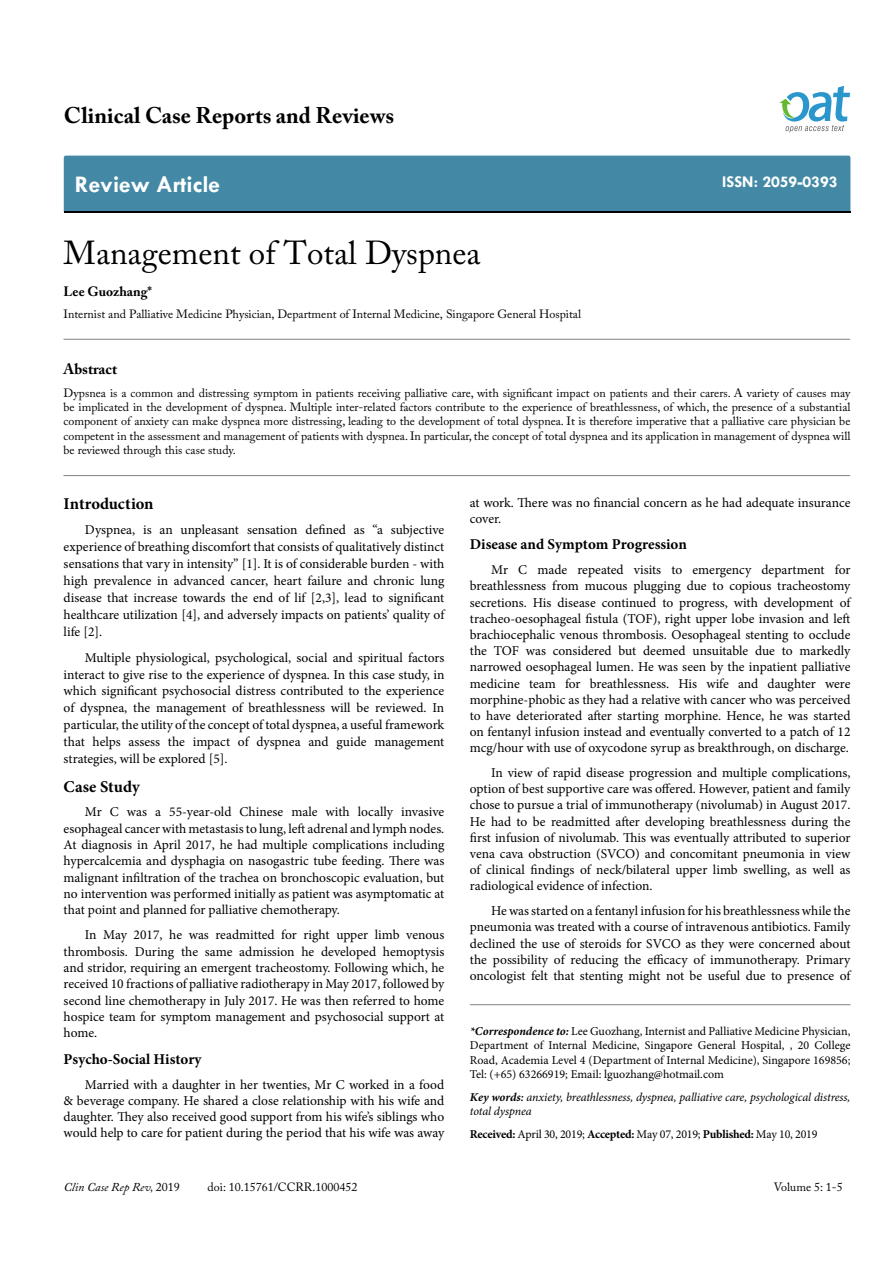
<style>
.page{position:relative;width:893px;height:1263px;background:#fff}
.page>*{position:absolute;margin:0;border:0;box-sizing:border-box;transform-origin:0 0}
.t1{font:33px "Adobe Caslon Pro";color:#000}
.t2{font:700 24px "Tw Cen";color:#fff}
.t3{font:700 22.5px "Adobe Caslon Pro";color:#000}
.t4{font:700 16.5px "Minion Pro";color:#000}
.t5{font:700 16.5px "Tw Cen";color:#fff}
.t6{font:700 15px "Minion Pro";color:#000}
.t7{font:700 15px "Adobe Caslon Pro";color:#000}
.t8{font:13.5px/16.2px "Minion Pro";color:#000;text-align:justify}
.t9{font:700 13.5px "Adobe Caslon Pro";color:#000}
.t10{font:12px/14.4px "Adobe Caslon Pro";color:#000;text-align:justify}
.t11{font:12px/14.4px "Minion Pro";letter-spacing:-.005em;color:#000;text-align:justify}
.t12{font:italic 12px/14.4px "Minion Pro";letter-spacing:-.01em;color:#000}
.t13{font:italic 12px "Adobe Caslon Pro";color:#000}
.s1{font-weight:700;font-style:italic}
.s2{font-weight:700}
.s3{font-weight:600}
.s4{font-style:normal}
</style>
<div class="page">
<div style="left:64px;top:156px;width:786px;height:56px;background:#4389a5"></div>
<svg style="left:779px;top:86px;width:71px;height:47px"></svg>
<hr style="left:470px;top:1004px;width:380px;height:1px;background:#808285">
<hr style="left:63px;top:339px;width:787px;height:1px;background:#808285">
<hr style="left:63px;top:475px;width:787px;height:1px;background:#808285">
<h3 class="t3" style="left:64px;top:102px;width:332px">Clinical Case Reports and Reviews</h3>
<h2 class="t2" style="left:75px;top:170px;width:147px">Review Article</h2>
<h1 class="t1" style="left:64px;top:233px;width:419px">Management of Total Dyspnea</h1>
<p class="t9" style="left:64px;top:283px;width:90px">Lee Guozhang*</p>
<p class="t10" style="left:64px;top:307px;width:519px">Internist and Palliative Medicine Physician, Department of Internal Medicine, Singapore General Hospital</p>
<p class="t5" style="left:722px;top:172px;width:117px">ISSN: 2059-0393</p>
<p class="t7" style="left:63px;top:360px;width:55px">Abstract</p>
<p class="t10" style="left:63px;top:385px;width:788px">Dypsnea is a common and distressing symptom in patients receiving palliative care, with significant impact on patients and their carers. A variety of causes may be implicated in the development of dyspnea. Multiple inter-related factors contribute to the experience of breathlessness, of which, the presence of a substantial component of anxiety can make dyspnea more distressing, leading to the development of total dyspnea. It is therefore imperative that a palliative care physician be competent in the assessment and management of patients with dyspnea. In particular, the concept of total dyspnea and its application in management of dyspnea will be reviewed through this case study.</p>
<p class="t8" style="left:470px;top:494px;width:382px">at work. There was no financial concern as he had adequate insurance cover.</p>
<p class="t6" style="left:470px;top:534px;width:219px">Disease and Symptom Progression</p>
<p class="t8" style="left:470px;top:562px;width:382px;text-indent:21px">Mr C made repeated visits to emergency department for breathlessness from mucous plugging due to copious tracheostomy secretions. His disease continued to progress, with development of tracheo-oesophageal fistula (TOF), right upper lobe invasion and left brachiocephalic venous thrombosis. Oesophageal stenting to occlude the TOF was considered but deemed unsuitable due to markedly narrowed oesophageal lumen. He was seen by the inpatient palliative medicine team for breathlessness. His wife and daughter were morphine-phobic as they had a relative with cancer who was perceived to have deteriorated after starting morphine. Hence, he was started on fentanyl infusion instead and eventually converted to a patch of 12 mcg/hour with use of oxycodone syrup as breakthrough, on discharge.</p>
<p class="t8" style="left:470px;top:765px;width:382px;text-indent:21px">In view of rapid disease progression and multiple complications, option of best supportive care was offered. However, patient and family chose to pursue a trial of immunotherapy (nivolumab) in August 2017.<br>He had to be readmitted after developing breathlessness during the first infusion of nivolumab. This was eventually attributed to superior vena cava obstruction (SVCO) and concomitant pneumonia in view of clinical findings of neck/bilateral upper limb swelling, as well as radiological evidence of infection.</p>
<p class="t8" style="left:470px;top:903px;width:382px;text-indent:21px">He was started on a fentanyl infusion for his breathlessness while the pneumonia was treated with a course of intravenous antibiotics. Family declined the use of steroids for SVCO as they were concerned about the possibility of reducing the efficacy of immunotherapy. Primary oncologist felt that stenting might not be useful due to presence of</p>
<p class="t4" style="left:64px;top:492px;width:91px">Introduction</p>
<p class="t8" style="left:64px;top:522px;width:382px;line-height:17px;text-indent:21px">Dyspnea, is an unpleasant sensation defined as “a subjective experience of breathing discomfort that consists of qualitatively distinct sensations that vary in intensity” [1]. It is of considerable burden - with high prevalence in advanced cancer, heart failure and chronic lung disease that increase towards the end of lif [2,3], lead to significant healthcare utilization [4], and adversely impacts on patients’ quality of life [2].</p>
<p class="t8" style="left:64px;top:649px;width:382px;line-height:17px;text-indent:21px">Multiple physiological, psychological, social and spiritual factors interact to give rise to the experience of dyspnea. In this case study, in which significant psychosocial distress contributed to the experience of dyspnea, the management of breathlessness will be reviewed. In particular, the utility of the concept of total dyspnea, a useful framework that helps assess the impact of dyspnea and guide management strategies, will be explored [5].</p>
<p class="t4" style="left:64px;top:775px;width:78px">Case Study</p>
<p class="t8" style="left:64px;top:804px;width:382px;text-indent:21px">Mr C was a 55-year-old Chinese male with locally invasive esophageal cancer with metastasis to lung, left adrenal and lymph nodes.<br>At diagnosis in April 2017, he had multiple complications including hypercalcemia and dysphagia on nasogastric tube feeding. There was malignant infiltration of the trachea on bronchoscopic evaluation, but no intervention was performed initially as patient was asymptomatic at that point and planned for palliative chemotherapy.</p>
<p class="t8" style="left:64px;top:927px;width:382px;text-indent:21px">In May 2017, he was readmitted for right upper limb venous thrombosis. During the same admission he developed hemoptysis and stridor, requiring an emergent tracheostomy. Following which, he received 10 fractions of palliative radiotherapy in May 2017, followed by second line chemotherapy in July 2017. He was then referred to home hospice team for symptom management and psychosocial support at home.</p>
<p class="t6" style="left:64px;top:1048px;width:139px">Psycho-Social History</p>
<p class="t8" style="left:64px;top:1076px;width:382px;text-indent:21px">Married with a daughter in her twenties, Mr C worked in a food &amp; beverage company. He shared a close relationship with his wife and daughter. They also received good support from his wife’s siblings who would help to care for patient during the period that his wife was away</p>
<p class="t11" style="left:470px;top:1024px;width:382px"><span class="s1">*Correspondence to:</span> Lee Guozhang, Internist and Palliative Medicine Physician, Department of Internal Medicine, Singapore General Hospital, , 20 College Road, Academia Level 4 (Department of Internal Medicine), Singapore 169856; Tel: (+65) 63266919; Email: lguozhang@hotmail.com</p>
<p class="t12" style="left:470px;top:1090px;width:382px"><span class="s2">Key words</span><span class="s3">:</span> anxiety, breathlessness, dyspnea, palliative care, psychological distress, total dyspnea</p>
<p class="t11" style="left:470px;top:1127px;width:349px"><span class="s2">Received:</span> April 30, 2019; <span class="s2">Accepted:</span> May 07, 2019; <span class="s2">Published:</span> May 10, 2019</p>
<p class="t13" style="left:64px;top:1180px;width:118px">Clin Case Rep Rev, <span class="s4">2019</span></p>
<p class="t10" style="left:208px;top:1180px;width:151px">doi: 10.15761/CCRR.1000452</p>
<p class="t10" style="left:774px;top:1180px;width:71px">Volume 5: 1-5</p>
</div>
